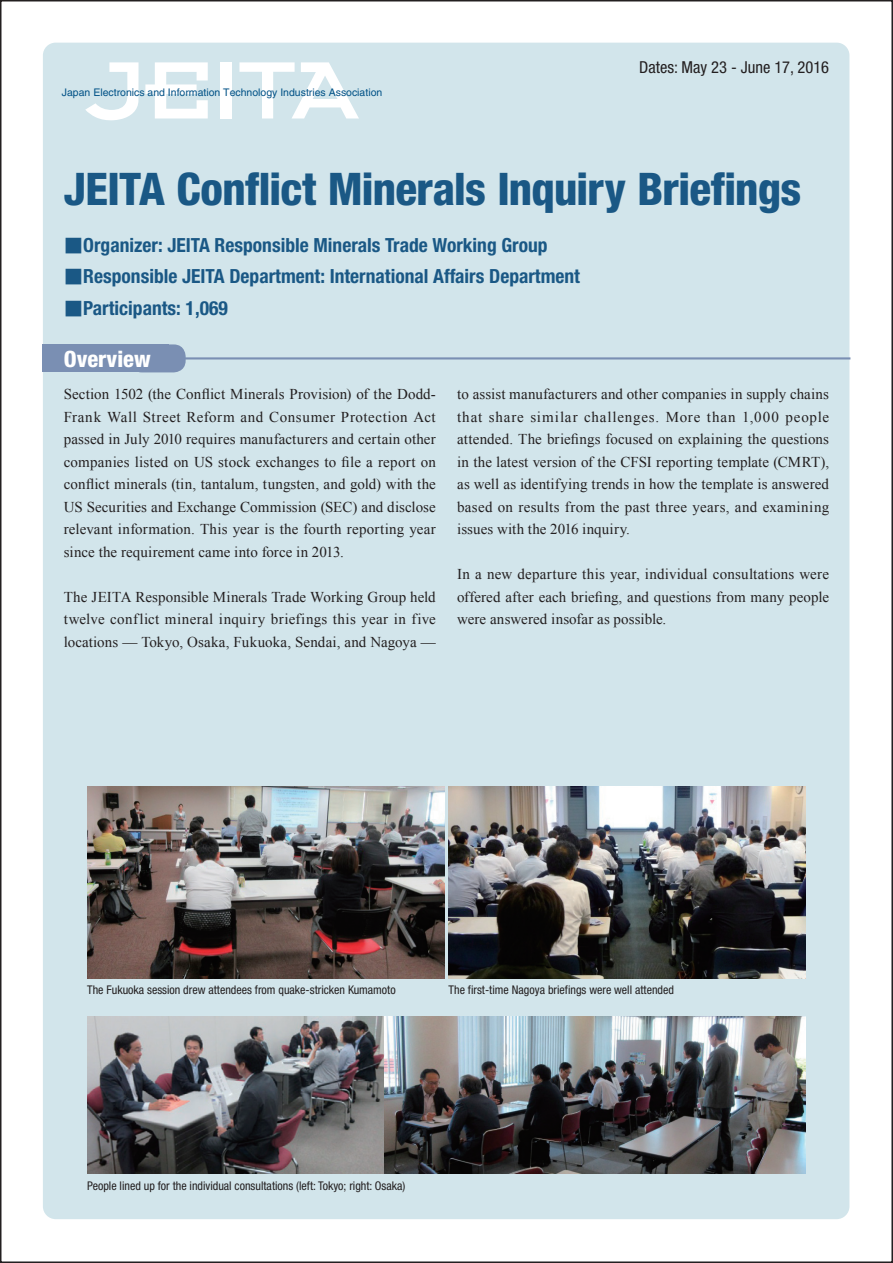
<style>
.page{position:relative;width:893px;height:1263px;background:#fff}
.page>*{position:absolute;margin:0;border:0;box-sizing:border-box;transform-origin:0 0}
.t1{font:800 condensed 45px "Helvetica Neue LT Std";letter-spacing:-.015em;color:#1a5885}
.t2{font:800 condensed 22.5px "Helvetica Neue LT Std";color:#fff}
.t3{font:700 condensed 19.5px "Helvetica Neue LT Std";color:#1a5885}
.t4{font:condensed 16.5px "Helvetica Neue LT Std";color:#231f20}
.t5{font:15px/22.5px "Times New Roman";letter-spacing:.01em;color:#231f20;text-align:justify}
.t6{font:15px "Times New Roman";letter-spacing:.035em;color:#231f20}
.t7{font:condensed 12px "Helvetica Neue LT Std";color:#231f20}
.t8{font:10.5px "Helvetica";color:#005186}
.s1{font-family:"Koz Min Pro";font-weight:400;font-stretch:normal}
</style>
<div class="page">
<div style="left:43px;top:43px;width:806px;height:1176px;background:#d2e5eb;border-radius:13px"></div>
<svg style="left:85px;top:62px;width:54px;height:59px"></svg>
<div style="left:220px;top:62px;width:12px;height:56px;background:#fff"></div>
<svg style="left:145px;top:62px;width:63px;height:56px"></svg>
<svg style="left:239px;top:62px;width:120px;height:56px"></svg>
<hr style="left:128px;top:357px;width:722px;height:2px;background:#7a8fb3">
<div style="left:130px;top:344px;width:56px;height:28px;background:#7a8fb3;border-radius:12px"></div>
<div style="left:43px;top:344px;width:126px;height:28px;background:#7a8fb3"></div>
<img style="left:87px;top:1016px;width:719px;height:158px">
<img style="left:87px;top:787px;width:357px;height:191px">
<img style="left:449px;top:787px;width:357px;height:191px">
<p class="t8" style="left:62px;top:86px;width:322px">Japan Electronics and Information Technology Industries Association</p>
<p class="t4" style="left:639px;top:57px;width:191px">Dates: May 23 - June 17, 2016</p>
<h1 class="t1" style="left:64px;top:161px;width:739px">JEITA Conflict Minerals Inquiry Briefings</h1>
<h3 class="t3" style="left:64px;top:233px;width:485px"><span class="s1">■</span>Organizer: JEITA Responsible Minerals Trade Working Group</h3>
<h3 class="t3" style="left:64px;top:265px;width:518px"><span class="s1">■</span>Responsible JEITA Department: International Affairs Department</h3>
<h3 class="t3" style="left:64px;top:296px;width:165px"><span class="s1">■</span>Participants: 1,069</h3>
<h2 class="t2" style="left:64px;top:345px;width:88px">Overview</h2>
<p class="t5" style="left:64px;top:383px;width:374px">Section 1502 (the Conflict Minerals Provision) of the Dodd-</p>
<p class="t5" style="left:64px;top:428px;width:374px">passed in July 2010 requires manufacturers and certain other companies listed on US stock exchanges to file a report on conflict minerals (tin, tantalum, tungsten, and gold) with the US Securities and Exchange Commission (SEC) and disclose relevant information. This year is the fourth reporting year since the requirement came into force in 2013.</p>
<p class="t5" style="left:64px;top:585px;width:374px">The JEITA Responsible Minerals Trade Working Group held twelve conflict mineral inquiry briefings this year in five locations — Tokyo, Osaka, Fukuoka, Sendai, and Nagoya —</p>
<p class="t6" style="left:64px;top:407px;width:374px">Frank Wall Street Reform and Consumer Protection Act</p>
<p class="t5" style="left:457px;top:383px;width:374px">to assist manufacturers and other companies in supply chains that share similar challenges. More than 1,000 people attended. The briefings focused on explaining the questions in the latest version of the CFSI reporting template (CMRT ,( as well as identifying trends in how the template is answered based on results from the past three years, and examining issues with the 2016 inquiry.</p>
<p class="t5" style="left:457px;top:563px;width:373px">In a new departure this year, individual consultations were offered after each briefing, and questions from many people were answered insofar as possible.</p>
<p class="t7" style="left:87px;top:983px;width:310px">The Fukuoka session drew attendees from quake-stricken Kumamoto</p>
<p class="t7" style="left:449px;top:983px;width:227px">The first-time Nagoya briefings were well attended</p>
<p class="t7" style="left:87px;top:1179px;width:320px">People lined up for the individual consultations (left: Tokyo; right: Osaka(</p>
</div>
